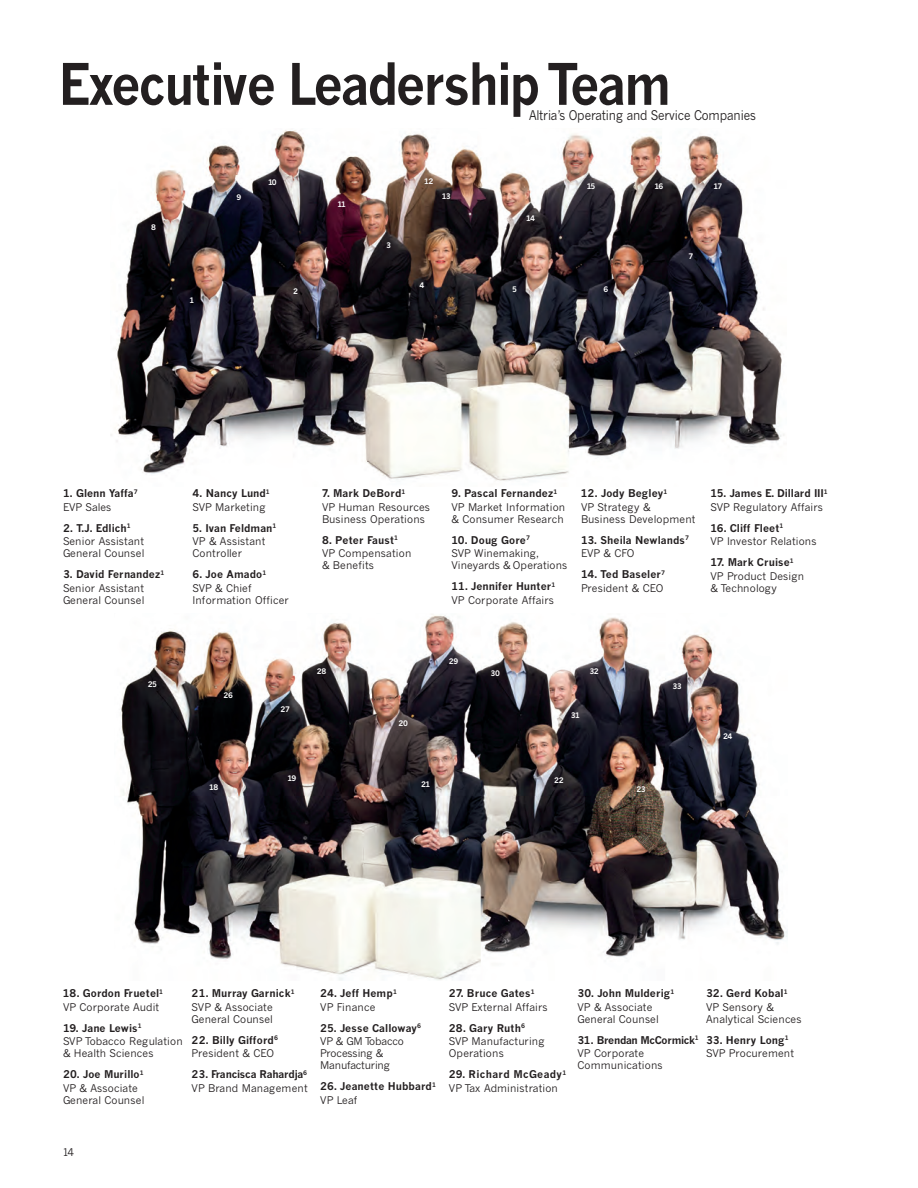
<style>
.page{position:relative;width:918px;height:1188px;background:#fff}
.page>*{position:absolute;margin:0;border:0;box-sizing:border-box;transform-origin:0 0}
.t1{font:700 56.1px "Grid News Gothic M Tt 2";letter-spacing:-.025em;color:#231f20;scale:.91 1}
.t2{font:13.2px "Grid News Gothic M Tt 2 Roman";color:#231f20;scale:.91 1}
.t3{font:10.5px/12px "Grid News Gothic M Tt 2 Roman";letter-spacing:.025em;color:#231f20}
.t4{font:700 10.5px "Grid News Gothic M Tt 2";letter-spacing:.025em;color:#231f20}
.t5{font:10.5px "Grid News Gothic M Tt 2 Roman";color:#231f20}
.t6{font:700 10.5px "Grid News Gothic M Tt 2";color:#231f20}
.t7{font:700 10.5px "Grid News Gothic M Tt 2";letter-spacing:-.01em;color:#231f20}
.t8{font:700 10.5px "Grid News Gothic M Tt 2";letter-spacing:.05em;color:#231f20}
.t9{font:700 7.5px "Grid News Gothic M Tt 2";letter-spacing:-.06em;color:#fff}
</style>
<div class="page">
<img style="left:121px;top:614px;width:666px;height:366px">
<img style="left:111px;top:130px;width:674px;height:351px">
<p class="t1" style="left:58px;top:50px;width:674px">Executive Leadership Team</p>
<p class="t2" style="left:529px;top:110px;width:251px">Altria’s Operating and Service Companies</p>
<p class="t9" style="left:151px;top:222px;width:6px">8</p>
<p class="t9" style="left:189px;top:295px;width:6px">1</p>
<p class="t9" style="left:237px;top:192px;width:6px">9</p>
<p class="t9" style="left:268px;top:177px;width:10px">10</p>
<p class="t9" style="left:424px;top:177px;width:11px">12</p>
<p class="t9" style="left:337px;top:200px;width:10px">11</p>
<p class="t9" style="left:442px;top:191px;width:11px">13</p>
<p class="t9" style="left:293px;top:287px;width:6px">2</p>
<p class="t9" style="left:386px;top:240px;width:6px">3</p>
<p class="t9" style="left:420px;top:281px;width:6px">4</p>
<p class="t9" style="left:526px;top:214px;width:10px">14</p>
<p class="t9" style="left:512px;top:284px;width:6px">5</p>
<p class="t9" style="left:587px;top:182px;width:10px">15</p>
<p class="t9" style="left:654px;top:182px;width:10px">16</p>
<p class="t9" style="left:603px;top:285px;width:6px">6</p>
<p class="t9" style="left:714px;top:181px;width:10px">17</p>
<p class="t9" style="left:688px;top:252px;width:6px">7</p>
<p class="t4" style="left:63px;top:487px;width:76px">1. Glenn Yaffa<sup>7</sup></p>
<p class="t3" style="left:63px;top:502px;width:50px">EVP Sales</p>
<p class="t4" style="left:63px;top:522px;width:69px">2. T.J. Edlich<sup>1</sup></p>
<p class="t3" style="left:63px;top:537px;width:83px">Senior Assistant</p>
<p class="t3" style="left:63px;top:549px;width:83px">General Counsel</p>
<p class="t4" style="left:63px;top:568px;width:103px">3. David Fernandez<sup>1</sup></p>
<p class="t3" style="left:63px;top:583px;width:83px">Senior Assistant</p>
<p class="t3" style="left:63px;top:595px;width:83px">General Counsel</p>
<p class="t9" style="left:148px;top:679px;width:11px">25</p>
<p class="t4" style="left:192px;top:487px;width:79px">4. Nancy Lund<sup>1</sup></p>
<p class="t3" style="left:192px;top:502px;width:75px">SVP Marketing</p>
<p class="t4" style="left:192px;top:522px;width:86px">5. Ivan Feldman<sup>1</sup></p>
<p class="t3" style="left:192px;top:537px;width:74px">VP &amp; Assistant</p>
<p class="t3" style="left:192px;top:549px;width:51px">Controller</p>
<p class="t4" style="left:192px;top:568px;width:75px">6. Joe Amado<sup>1</sup></p>
<p class="t3" style="left:192px;top:583px;width:61px">SVP &amp; Chief</p>
<p class="t3" style="left:192px;top:595px;width:98px">Information Officer</p>
<p class="t9" style="left:224px;top:691px;width:11px">26</p>
<p class="t9" style="left:209px;top:783px;width:10px">18</p>
<p class="t9" style="left:281px;top:704px;width:11px">27</p>
<p class="t9" style="left:288px;top:773px;width:10px">19</p>
<p class="t4" style="left:322px;top:487px;width:85px">7. Mark DeBord<sup>1</sup></p>
<p class="t3" style="left:322px;top:502px;width:109px">VP Human Resources<br>Business Operations</p>
<p class="t4" style="left:322px;top:534px;width:78px">8. Peter Faust<sup>1</sup></p>
<p class="t3" style="left:322px;top:549px;width:91px">VP Compensation</p>
<p class="t3" style="left:322px;top:561px;width:53px">&amp; Benefits</p>
<p class="t4" style="left:451px;top:487px;width:108px">9. Pascal Fernandez<sup>1</sup></p>
<p class="t3" style="left:452px;top:502px;width:115px">VP Market Information</p>
<p class="t3" style="left:452px;top:514px;width:113px">&amp; Consumer Research</p>
<p class="t4" style="left:452px;top:534px;width:80px">10. Doug Gore<sup>7</sup></p>
<p class="t3" style="left:452px;top:549px;width:88px">SVP Winemaking,</p>
<p class="t3" style="left:452px;top:561px;width:117px">Vineyards &amp; Operations</p>
<p class="t4" style="left:452px;top:580px;width:106px">11. Jennifer Hunter<sup>1</sup></p>
<p class="t3" style="left:452px;top:595px;width:104px">VP Corporate Affairs</p>
<p class="t4" style="left:581px;top:487px;width:88px">12. Jody Begley<sup>1</sup></p>
<p class="t3" style="left:581px;top:502px;width:71px">VP Strategy &amp;</p>
<p class="t3" style="left:581px;top:514px;width:116px">Business Development</p>
<p class="t4" style="left:581px;top:534px;width:110px">13. Sheila Newlands<sup>7</sup></p>
<p class="t3" style="left:581px;top:549px;width:55px">EVP &amp; CFO</p>
<p class="t4" style="left:581px;top:568px;width:86px">14. Ted Baseler<sup>7</sup></p>
<p class="t3" style="left:581px;top:583px;width:84px">President &amp; CEO</p>
<p class="t4" style="left:710px;top:487px;width:119px">15. James E. Dillard III<sup>1</sup></p>
<p class="t3" style="left:710px;top:502px;width:114px">SVP Regulatory Affairs</p>
<p class="t4" style="left:710px;top:522px;width:75px">16. Cliff Fleet<sup>1</sup></p>
<p class="t3" style="left:710px;top:537px;width:108px">VP Investor Relations</p>
<p class="t4" style="left:710px;top:556px;width:85px">17. Mark Cruise<sup>1</sup></p>
<p class="t3" style="left:710px;top:571px;width:95px">VP Product Design</p>
<p class="t3" style="left:710px;top:583px;width:68px">&amp; Technology</p>
<p class="t9" style="left:449px;top:657px;width:11px">29</p>
<p class="t9" style="left:317px;top:666px;width:11px">28</p>
<p class="t9" style="left:589px;top:667px;width:11px">32</p>
<p class="t9" style="left:490px;top:669px;width:11px">30</p>
<p class="t9" style="left:399px;top:719px;width:11px">20</p>
<p class="t9" style="left:421px;top:779px;width:11px">21</p>
<p class="t9" style="left:571px;top:711px;width:11px">31</p>
<p class="t9" style="left:554px;top:775px;width:11px">22</p>
<p class="t9" style="left:672px;top:682px;width:11px">33</p>
<p class="t9" style="left:636px;top:785px;width:11px">23</p>
<p class="t9" style="left:723px;top:732px;width:11px">24</p>
<p class="t4" style="left:63px;top:987px;width:102px">18. Gordon Fruetel<sup>1</sup></p>
<p class="t3" style="left:63px;top:1002px;width:98px">VP Corporate Audit</p>
<p class="t4" style="left:63px;top:1021px;width:80px">19. Jane Lewis<sup>1</sup></p>
<p class="t3" style="left:63px;top:1036px;width:121px">SVP Tobacco Regulation &amp; Health Sciences</p>
<p class="t4" style="left:63px;top:1068px;width:82px">20. Joe Murillo<sup>1</sup></p>
<p class="t3" style="left:63px;top:1083px;width:76px">VP &amp; Associate</p>
<p class="t3" style="left:63px;top:1095px;width:83px">General Counsel</p>
<p class="t4" style="left:192px;top:987px;width:105px">21. Murray Garnick<sup>1</sup></p>
<p class="t3" style="left:192px;top:1002px;width:83px">SVP &amp; Associate</p>
<p class="t3" style="left:192px;top:1014px;width:83px">General Counsel</p>
<p class="t4" style="left:192px;top:1033px;width:88px">22. Billy Gifford<sup>6</sup></p>
<p class="t3" style="left:192px;top:1048px;width:84px">President &amp; CEO</p>
<p class="t6" style="left:192px;top:1068px;width:117px">23. Francisca Rahardja<sup>6</sup></p>
<p class="t3" style="left:192px;top:1083px;width:118px">VP Brand Management</p>
<p class="t4" style="left:320px;top:987px;width:78px">24. Jeff Hemp<sup>1</sup></p>
<p class="t3" style="left:320px;top:1002px;width:57px">VP Finance</p>
<p class="t4" style="left:320px;top:1021px;width:102px">25. Jesse Calloway<sup>6</sup></p>
<p class="t5" style="left:320px;top:1037px;width:85px">VP &amp; GM Tobacco</p>
<p class="t5" style="left:320px;top:1049px;width:64px">Processing &amp;</p>
<p class="t5" style="left:320px;top:1061px;width:71px">Manufacturing</p>
<p class="t4" style="left:320px;top:1080px;width:117px">26. Jeanette Hubbard<sup>1</sup></p>
<p class="t3" style="left:320px;top:1095px;width:39px">VP Leaf</p>
<p class="t4" style="left:449px;top:987px;width:87px">27. Bruce Gates<sup>1</sup></p>
<p class="t3" style="left:449px;top:1002px;width:100px">SVP External Affairs</p>
<p class="t4" style="left:449px;top:1021px;width:78px">28. Gary Ruth<sup>6</sup></p>
<p class="t3" style="left:449px;top:1036px;width:97px">SVP Manufacturing<br>Operations</p>
<p class="t8" style="left:449px;top:1068px;width:119px">29. Richard McGeady<sup>1</sup></p>
<p class="t3" style="left:449px;top:1083px;width:111px">VP Tax Administration</p>
<p class="t4" style="left:578px;top:987px;width:98px">30. John Mulderig<sup>1</sup></p>
<p class="t3" style="left:578px;top:1002px;width:76px">VP &amp; Associate</p>
<p class="t3" style="left:578px;top:1014px;width:83px">General Counsel</p>
<p class="t7" style="left:578px;top:1033px;width:123px">31. Brendan McCormick<sup>1</sup></p>
<p class="t3" style="left:578px;top:1048px;width:68px">VP Corporate</p>
<p class="t3" style="left:578px;top:1060px;width:87px">Communications</p>
<p class="t4" style="left:706px;top:987px;width:83px">32. Gerd Kobal<sup>1</sup></p>
<p class="t3" style="left:706px;top:1002px;width:69px">VP Sensory &amp;</p>
<p class="t3" style="left:706px;top:1014px;width:97px">Analytical Sciences</p>
<p class="t4" style="left:706px;top:1033px;width:84px">33. Henry Long<sup>1</sup></p>
<p class="t3" style="left:706px;top:1048px;width:89px">SVP Procurement</p>
<p class="t3" style="left:63px;top:1147px;width:13px">14</p>
</div>
